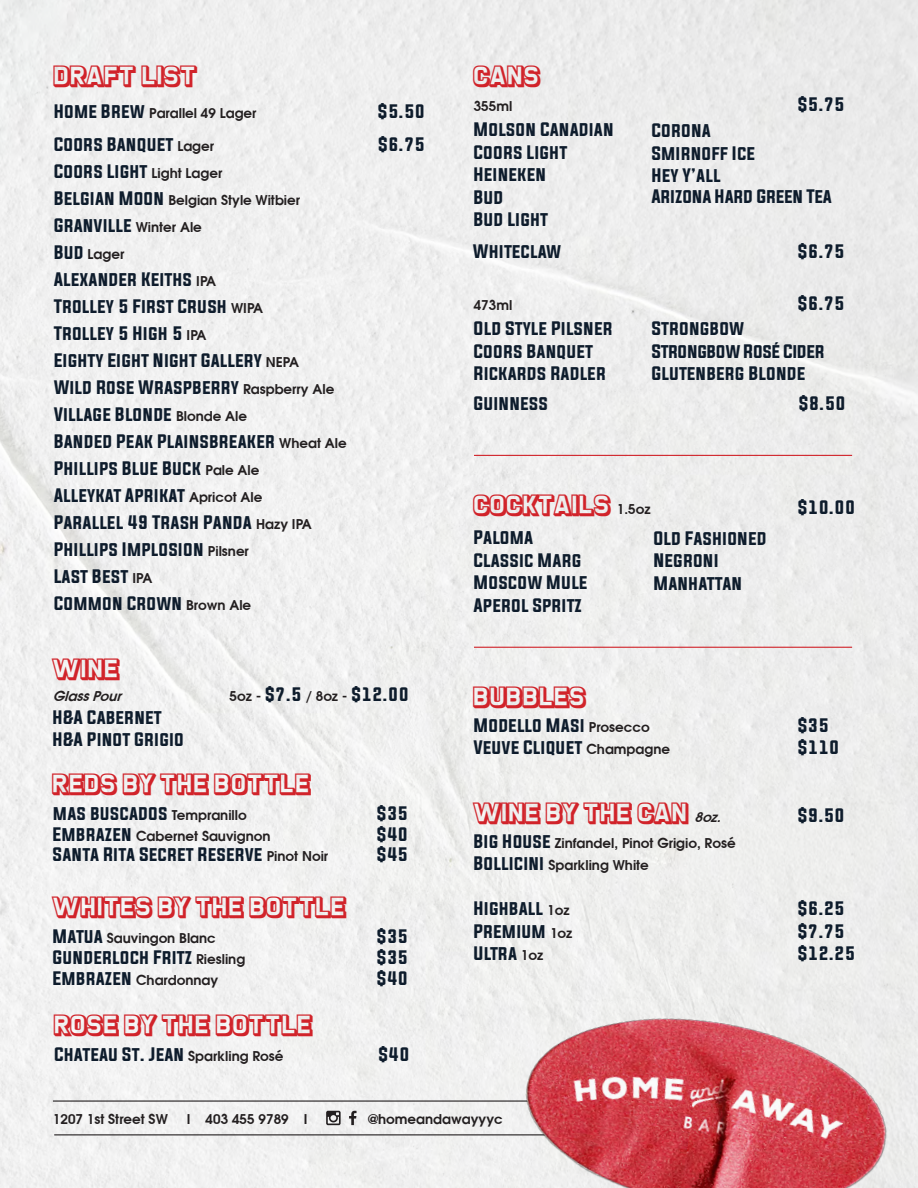
<style>
.page{position:relative;width:918px;height:1188px;background:#efefef}
.page>*{position:absolute;margin:0;border:0;box-sizing:border-box;transform-origin:0 0}
.t1{font:24px "San Marino Beach";color:#d1232a}
.t2{font:16.5px "Evogria";color:#0e1c2c}
.t3{font:16.5px "Evogria";letter-spacing:-.02em;color:#0e1c2c}
.t4{font:16.5px "Evogria";letter-spacing:-.03em;color:#0e1c2c}
.t5{font:600 13.5px "Avant Garde";color:#231f20}
.t6{font:italic 600 13.5px "Avant Garde";color:#231f20}
.s1{font-family:"Evogria";font-weight:400;font-size:16.5px;color:#0e1c2c}
.s2{font-family:"Avant Garde";font-weight:600;font-size:13.5px;color:#231f20}
.s3{font-family:"Avant Garde";font-weight:600;font-style:italic;font-size:13.5px;color:#231f20}
</style>
<div class="page">
<svg style="left:326px;top:1111px;width:15px;height:14px"></svg>
<svg style="left:349px;top:1111px;width:8px;height:14px"></svg>
<hr style="left:53px;top:1100px;width:543px;height:2px;background:#231f20">
<hr style="left:54px;top:1134px;width:543px;height:1px;background:#231f20">
<img style="left:508px;top:982px;width:404px;height:206px">
<hr style="left:474px;top:455px;width:378px;height:1px;background:#d1232a">
<hr style="left:474px;top:647px;width:378px;height:1px;background:#d1232a">
<p class="t1" style="left:54px;top:65px;width:145px">DRAFT LIST</p>
<p class="t5" style="left:54px;top:104px;width:204px"><span class="s1">HOME BREW</span> Parallel 49 Lager</p>
<p class="t2" style="left:378px;top:99px;width:48px">$5.50</p>
<p class="t2" style="left:54px;top:132px;width:162px">COORS BANQUET <span class="s2">Lager</span></p>
<p class="t2" style="left:378px;top:132px;width:48px">$6.75</p>
<p class="t2" style="left:54px;top:159px;width:170px">COORS LIGHT <span class="s2">Light Lager</span></p>
<p class="t5" style="left:54px;top:191px;width:248px"><span class="s1">BELGIAN MOON</span> Belgian Style Witbier</p>
<p class="t2" style="left:54px;top:213px;width:149px">GRANVILLE <span class="s2">Winter Ale</span></p>
<p class="t5" style="left:54px;top:245px;width:72px"><span class="s1">BUD</span> Lager</p>
<p class="t2" style="left:54px;top:267px;width:164px">ALEXANDER KEITHS <span class="s2">IPA</span></p>
<p class="t2" style="left:54px;top:294px;width:211px">TROLLEY 5 FIRST CRUSH <span class="s2">WIPA</span></p>
<p class="t2" style="left:54px;top:321px;width:154px">TROLLEY 5 HIGH 5 <span class="s2">IPA</span></p>
<p class="t2" style="left:54px;top:348px;width:247px">EIGHTY EIGHT NIGHT GALLERY <span class="s2">NEPA</span></p>
<p class="t2" style="left:54px;top:375px;width:282px">WILD ROSE WRASPBERRY <span class="s2">Raspberry Ale</span></p>
<p class="t2" style="left:54px;top:402px;width:195px">VILLAGE BLONDE <span class="s2">Blonde Ale</span></p>
<p class="t2" style="left:54px;top:429px;width:294px">BANDED PEAK PLAINSBREAKER <span class="s2">Wheat Ale</span></p>
<p class="t2" style="left:54px;top:456px;width:207px">PHILLIPS BLUE BUCK <span class="s2">Pale Ale</span></p>
<p class="t2" style="left:54px;top:483px;width:210px">ALLEYKAT APRIKAT <span class="s2">Apricot Ale</span></p>
<p class="t2" style="left:54px;top:510px;width:259px">PARALLEL 49 TRASH PANDA <span class="s2">Hazy IPA</span></p>
<p class="t2" style="left:54px;top:537px;width:196px">PHILLIPS IMPLOSION <span class="s2">Pilsner</span></p>
<p class="t2" style="left:54px;top:564px;width:100px">LAST BEST <span class="s2">IPA</span></p>
<p class="t2" style="left:54px;top:591px;width:199px">COMMON CROWN <span class="s2">Brown Ale</span></p>
<p class="t1" style="left:53px;top:657px;width:68px">WINE</p>
<p class="t6" style="left:53px;top:687px;width:74px">GlassPour</p>
<p class="t2" style="left:230px;top:683px;width:181px"><span class="s2">5oz -</span> $7.5 <span class="s2">/ 8oz -</span> $12.00</p>
<p class="t2" style="left:53px;top:705px;width:110px">H&amp;A CABERNET</p>
<p class="t2" style="left:53px;top:728px;width:133px">H&amp;A PINOT GRIGIO</p>
<p class="t1" style="left:53px;top:773px;width:260px">REDS BY THE BOTTLE</p>
<p class="t2" style="left:53px;top:802px;width:195px">MAS BUSCADOS <span class="s2">Tempranillo</span></p>
<p class="t2" style="left:377px;top:802px;width:33px">$35</p>
<p class="t5" style="left:53px;top:827px;width:219px"><span class="s1">EMBRAZEN</span> Cabernet Sauvignon</p>
<p class="t2" style="left:377px;top:823px;width:33px">$40</p>
<p class="t2" style="left:53px;top:842px;width:277px">SANTA RITA SECRET RESERVE <span class="s2">Pinot Noir</span></p>
<p class="t2" style="left:377px;top:842px;width:33px">$45</p>
<p class="t1" style="left:53px;top:895px;width:295px">WHITES BY THE BOTTLE</p>
<p class="t5" style="left:53px;top:929px;width:165px"><span class="s1">MATUA</span> Sauvingon Blanc</p>
<p class="t2" style="left:377px;top:924px;width:33px">$35</p>
<p class="t2" style="left:53px;top:945px;width:194px">GUNDERLOCH FRITZ <span class="s2">Riesling</span></p>
<p class="t2" style="left:377px;top:945px;width:33px">$35</p>
<p class="t5" style="left:53px;top:971px;width:167px"><span class="s1">EMBRAZEN</span> Chardonnay</p>
<p class="t2" style="left:377px;top:966px;width:33px">$40</p>
<p class="t1" style="left:54px;top:1013px;width:260px">ROSE BY THE BOTTLE</p>
<p class="t2" style="left:54px;top:1042px;width:231px">CHATEAU ST. JEAN <span class="s2">Sparkling Rosé</span></p>
<p class="t2" style="left:378px;top:1042px;width:33px">$40</p>
<p class="t1" style="left:474px;top:65px;width:68px">CANS</p>
<p class="t5" style="left:474px;top:97px;width:40px">355ml</p>
<p class="t2" style="left:798px;top:93px;width:48px">$5.75</p>
<p class="t2" style="left:474px;top:118px;width:142px">MOLSON CANADIAN</p>
<p class="t2" style="left:474px;top:140px;width:95px">COORS LIGHT</p>
<p class="t2" style="left:474px;top:163px;width:74px">HEINEKEN</p>
<p class="t2" style="left:474px;top:185px;width:31px">BUD</p>
<p class="t2" style="left:474px;top:208px;width:76px">BUD LIGHT</p>
<p class="t2" style="left:652px;top:119px;width:61px">CORONA</p>
<p class="t2" style="left:652px;top:142px;width:105px">SMIRNOFF ICE</p>
<p class="t2" style="left:652px;top:164px;width:70px">HEY Y’ALL</p>
<p class="t3" style="left:652px;top:185px;width:182px">ARIZONA HARD GREEN TEA</p>
<p class="t2" style="left:473px;top:240px;width:90px">WHITECLAW</p>
<p class="t2" style="left:798px;top:240px;width:48px">$6.75</p>
<p class="t5" style="left:474px;top:296px;width:40px">473ml</p>
<p class="t2" style="left:798px;top:292px;width:48px">$6.75</p>
<p class="t2" style="left:474px;top:317px;width:141px">OLD STYLE PILSNER</p>
<p class="t2" style="left:474px;top:339px;width:121px">COORS BANQUET</p>
<p class="t2" style="left:474px;top:362px;width:134px">RICKARDS RADLER</p>
<p class="t2" style="left:652px;top:317px;width:94px">STRONGBOW</p>
<p class="t4" style="left:652px;top:339px;width:175px">STRONGBOW ROSÉ CIDER</p>
<p class="t2" style="left:652px;top:362px;width:155px">GLUTENBERG BLONDE</p>
<p class="t2" style="left:474px;top:392px;width:76px">GUINNESS</p>
<p class="t2" style="left:799px;top:391px;width:48px">$8.50</p>
<p class="t1" style="left:474px;top:494px;width:178px">COCKTAILS <span class="s2">1.5oz</span></p>
<p class="t2" style="left:798px;top:496px;width:59px">$10.00</p>
<p class="t2" style="left:474px;top:526px;width:61px">PALOMA</p>
<p class="t2" style="left:474px;top:548px;width:109px">CLASSIC MARG</p>
<p class="t2" style="left:474px;top:571px;width:115px">MOSCOW MULE</p>
<p class="t2" style="left:474px;top:593px;width:110px">APEROL SPRITZ</p>
<p class="t2" style="left:654px;top:526px;width:115px">OLD FASHIONED</p>
<p class="t2" style="left:654px;top:549px;width:67px">NEGRONI</p>
<p class="t2" style="left:654px;top:571px;width:90px">MANHATTAN</p>
<p class="t1" style="left:474px;top:686px;width:114px">BUBBLES</p>
<p class="t2" style="left:474px;top:713px;width:177px">MODELLO MASI <span class="s2">Prosecco</span></p>
<p class="t2" style="left:798px;top:713px;width:33px">$35</p>
<p class="t2" style="left:474px;top:736px;width:198px">VEUVE CLIQUET <span class="s2">Champagne</span></p>
<p class="t2" style="left:798px;top:736px;width:43px">$110</p>
<p class="t1" style="left:474px;top:802px;width:253px">WINE BY THE CAN <span class="s3">8oz.</span></p>
<p class="t2" style="left:798px;top:804px;width:48px">$9.50</p>
<p class="t5" style="left:474px;top:834px;width:263px"><span class="s1">BIG HOUSE</span> Zinfandel, Pinot Grigio, Rosé</p>
<p class="t5" style="left:474px;top:857px;width:177px"><span class="s1">BOLLICINI</span> Sparkling White</p>
<p class="t2" style="left:474px;top:897px;width:97px">HIGHBALL <span class="s2">1oz</span></p>
<p class="t2" style="left:798px;top:897px;width:48px">$6.25</p>
<p class="t2" style="left:474px;top:919px;width:100px">PREMIUM <span class="s2">1oz</span></p>
<p class="t2" style="left:798px;top:919px;width:48px">$7.75</p>
<p class="t2" style="left:474px;top:942px;width:71px">ULTRA <span class="s2">1oz</span></p>
<p class="t2" style="left:798px;top:942px;width:59px">$12.25</p>
<p class="t5" style="left:53px;top:1110px;width:116px">1207 1st Street SW</p>
<p class="t5" style="left:187px;top:1110px;width:122px">I 403 455 9789 I</p>
<p class="t5" style="left:368px;top:1110px;width:136px">@homeandawayyyc</p>
</div>
